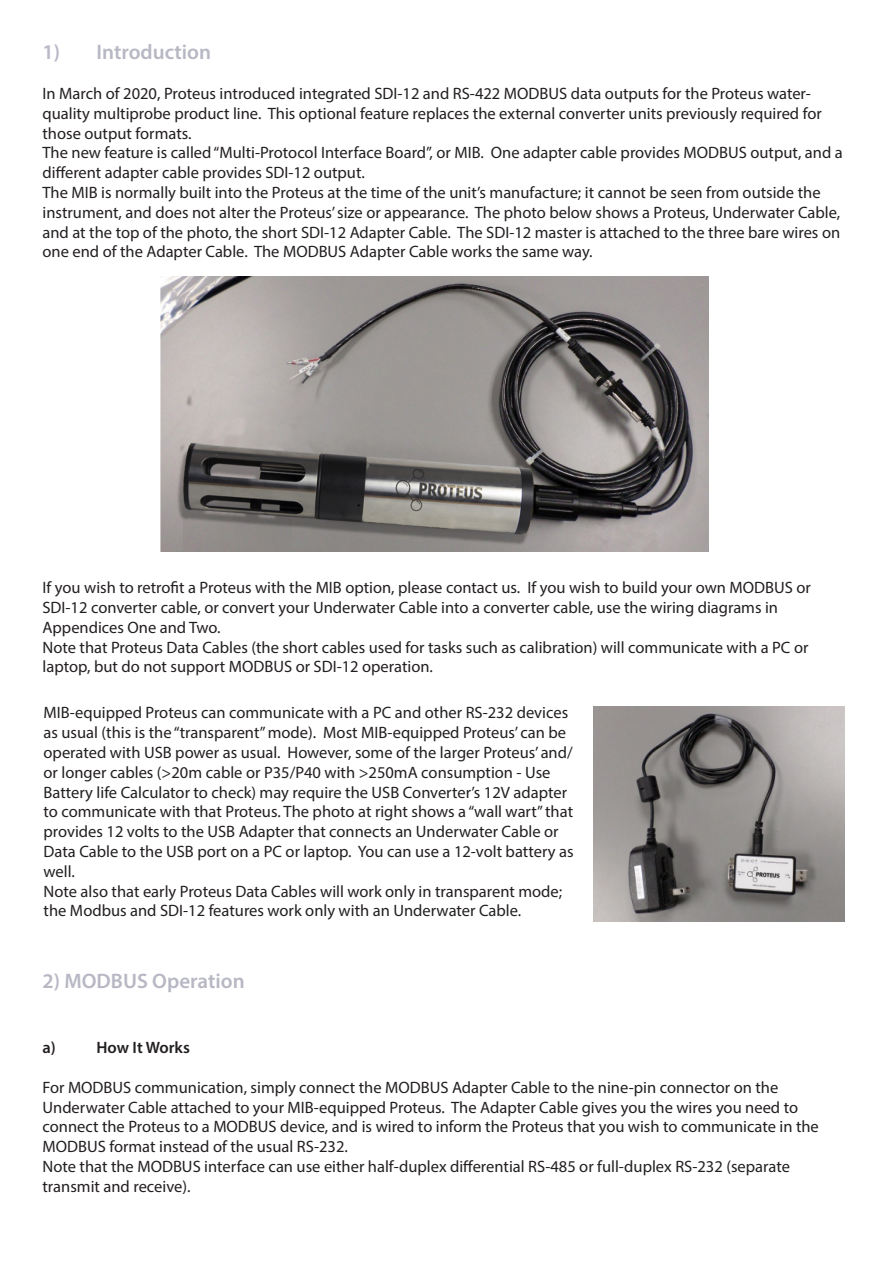
<style>
.page{position:relative;width:893px;height:1263px;background:#fff}
.page>*{position:absolute;margin:0;border:0;box-sizing:border-box;transform-origin:0 0}
.H2s{font:600 21px "Myriad Pro";color:#b7b8c4}
.Main_Body_Text{font:16.5px/19.8px "Myriad Pro";color:#231f20}
.Main_Body_Text-2{font:600 16.5px "Myriad Pro";color:#231f20}
</style>
<div class="page">
<img style="left:593px;top:707px;width:251px;height:214px">
<img style="left:161px;top:276px;width:547px;height:275px">
<p class="H2s" style="left:43px;top:39px;width:170px">1) Introduction</p>
<p class="Main_Body_Text" style="left:43px;top:83px;width:781px">In March of 2020, Proteus introduced integrated SDI-12 and RS-422 MODBUS data outputs for the Proteus water&shy;quality multiprobe product line. This optional feature replaces the external converter units previously required for those output formats.</p>
<p class="Main_Body_Text" style="left:43px;top:143px;width:802px">The new feature is called “Multi-Protocol Interface Board”, or MIB. One adapter cable provides MODBUS output, and a different adapter cable provides SDI-12 output.</p>
<p class="Main_Body_Text" style="left:43px;top:182px;width:799px">The MIB is normally built into the Proteus at the time of the unit’s manufacture; it cannot be seen from outside the instrument, and does not alter the Proteus’ size or appearance. The photo below shows a Proteus, Underwater Cable, and at the top of the photo, the short SDI-12 Adapter Cable. The SDI-12 master is attached to the three bare wires on one end of the Adapter Cable. The MODBUS Adapter Cable works the same way.</p>
<p class="Main_Body_Text" style="left:43px;top:577px;width:770px">If you wish to retrofit a Proteus with the MIB option, please contact us. If you wish to build your own MODBUS or</p>
<p class="Main_Body_Text" style="left:43px;top:597px;width:737px">SDI-12 converter cable, or convert your Underwater Cable into a converter cable, use the wiring diagrams in<br>Appendices One and Two.</p>
<p class="Main_Body_Text" style="left:43px;top:637px;width:767px">Note that Proteus Data Cables (the short cables used for tasks such as calibration) will communicate with a PC or laptop, but do not support MODBUS or SDI-12 operation.</p>
<p class="Main_Body_Text" style="left:44px;top:703px;width:531px">MIB-equipped Proteus can communicate with a PC and other RS-232 devices as usual (this is the “transparent” mode). Most MIB-equipped Proteus’ can be operated with USB power as usual. However, some of the larger Proteus’ and/ or longer cables (&gt;20m cable or P35/P40 with &gt;250mA consumption - Use Battery life Calculator to check) may require the USB Converter’s 12V adapter to communicate with that Proteus. The photo at right shows a “wall wart” that provides 12 volts to the USB Adapter that connects an Underwater Cable or Data Cable to the USB port on a PC or laptop. You can use a 12-volt battery as well.</p>
<p class="Main_Body_Text" style="left:44px;top:881px;width:520px">Note also that early Proteus Data Cables will work only in transparent mode; the Modbus and SDI-12 features work only with an Underwater Cable.</p>
<p class="H2s" style="left:43px;top:968px;width:204px">2) MODBUS Operation</p>
<p class="Main_Body_Text-2" style="left:43px;top:1037px;width:15px">a)</p>
<p class="Main_Body_Text-2" style="left:97px;top:1037px;width:95px">How It Works</p>
<p class="Main_Body_Text" style="left:43px;top:1077px;width:778px">For MODBUS communication, simply connect the MODBUS Adapter Cable to the nine-pin connector on the Underwater Cable attached to your MIB-equipped Proteus. The Adapter Cable gives you the wires you need to connect the Proteus to a MODBUS device, and is wired to inform the Proteus that you wish to communicate in the MODBUS format instead of the usual RS-232.</p>
<p class="Main_Body_Text" style="left:43px;top:1156px;width:749px">Note that the MODBUS interface can use either half-duplex differential RS-485 or full-duplex RS-232 (separate transmit and receive).</p>
</div>
